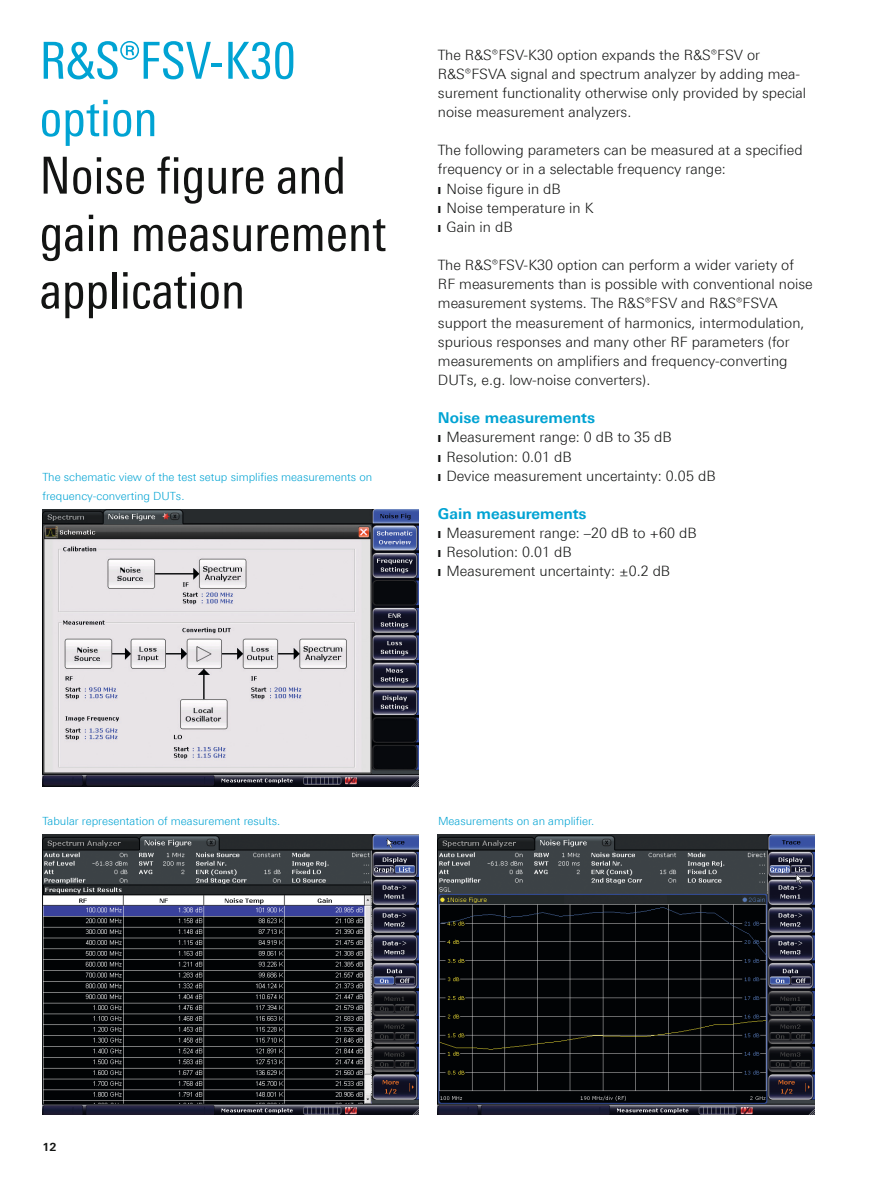
<style>
.page{position:relative;width:893px;height:1191px;background:#fff}
.page>*{position:absolute;margin:0;border:0;box-sizing:border-box;transform-origin:0 0}
.t1{font:51px/57.4px "Linotype Univers 420 Cn";color:#131413}
.t2{font:51px/57.4px "Linotype Univers 420 Cn";color:#00a3d3}
.t3{font:700 15px "Linotype Univers 630";color:#00a3d3}
.t4{font:300 14.25px/19.2px "Linotype Univers 330";color:#131413}
.t5{font:300 11.25px/19.2px "Linotype Univers 330";color:#00a3d3}
.t6{font:700 11.25px "Linotype Univers 630";color:#131413}
</style>
<div class="page">
<img style="left:43px;top:509px;width:376px;height:278px">
<img style="left:43px;top:834px;width:376px;height:281px">
<img style="left:438px;top:834px;width:376px;height:281px">
<h1 class="t2" style="left:40px;top:32px;width:258px">R&amp;S®FSV-K30 option</h1>
<h1 class="t1" style="left:40px;top:146px;width:348px">Noise figure and gain measurement application</h1>
<p class="t5" style="left:43px;top:467px;width:331px">The schematic view of the test setup simplifies measurements on frequency-converting DUTs.</p>
<p class="t4" style="left:438px;top:45px;width:370px">The ¸FSV‑K30 option expands the ¸FSV or ¸FSVA signal and spectrum analyzer by adding mea&shy;surement functionality otherwise only provided by special noise measurement analyzers.</p>
<p class="t4" style="left:438px;top:140px;width:366px">The following parameters can be measured at a specified frequency or in a selectable frequency range:<br>❙ Noise figure in dB<br>❙ Noise temperature in K<br>❙ Gain in dB</p>
<p class="t4" style="left:438px;top:255px;width:376px">The R&amp;S®FSV-K30 option can perform a wider variety of RF measurements than is possible with conventional noise measurement systems. The R&amp;S®FSV and ¸FSVA support the measurement of harmonics, intermodulation, spurious responses and many other RF parameters (for measurements on amplifiers and frequency-converting DUTs, e.g. low-noise converters).</p>
<p class="t3" style="left:438px;top:409px;width:159px">Noise measurements</p>
<p class="t4" style="left:438px;top:427px;width:279px">❙ Measurement range: 0 dB to 35 dB<br>❙ Resolution: 0.01 dB<br>❙ Device measurement uncertainty: 0.05 dB</p>
<p class="t3" style="left:438px;top:504px;width:150px">Gain measurements</p>
<p class="t4" style="left:438px;top:523px;width:260px">❙ Measurement range: –20 dB to +60 dB ❙ Resolution: 0.01 dB<br>❙ Measurement uncertainty: ±0.2 dB</p>
<p class="t5" style="left:43px;top:811px;width:239px">Tabular representation of measurement results.</p>
<p class="t5" style="left:438px;top:811px;width:158px">Measurements on an amplifier.</p>
<p class="t6" style="left:43px;top:1139px;width:16px">12</p>
</div>
